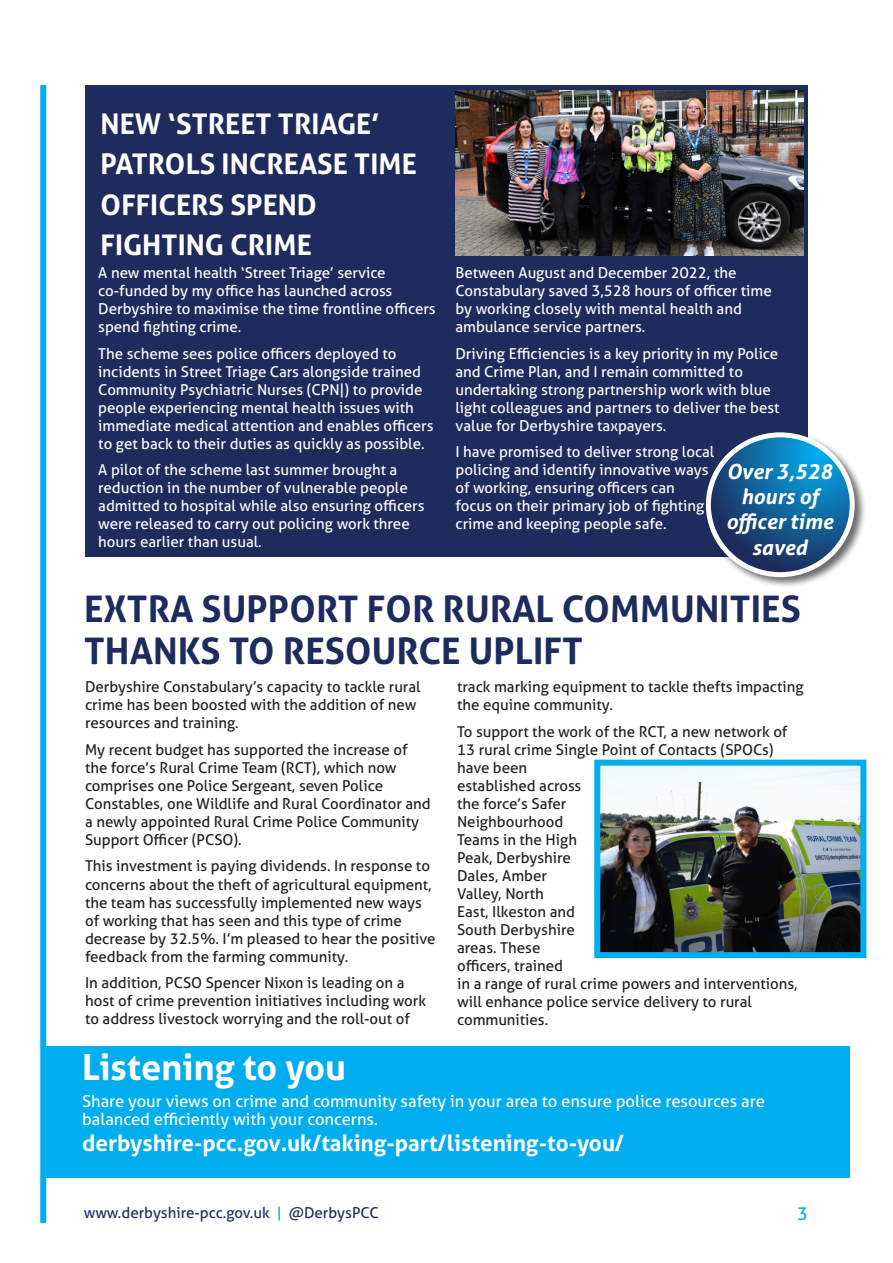
<style>
.page{position:relative;width:893px;height:1263px;background:#fff}
.page>*{position:absolute;margin:0;border:0;box-sizing:border-box;transform-origin:0 0}
.Heading_secondary{font:700 36.75px/42px "Aller";color:#1e2c5d}
.Body_Content{font:700 36px "Aller";color:#fff}
.Heading_primary{font:700 28.5px/40.5px "Aller";color:#fff}
.Body_Content-2{font:700 22.5px "Aller";color:#fff}
.credit{font:italic 700 21px/25.2px "Aller";color:#fff;text-align:center}
.t1{font:18px "Aller";color:#00aeef}
.Body_Content-3{font:16.5px/18px "Aller";color:#fff}
.Body_Content-4{font:15px/18px "Aller";color:#231f20}
.Body_Content-5{font:15px/18px "Aller";color:#fff}
.t2{font:15px "Aller";color:#1e2c5d}
.s1{color:#00aeef}
</style>
<div class="page">
<div style="left:43px;top:1046px;width:807px;height:132px;background:#00aeef"></div>
<div style="left:85px;top:85px;width:723px;height:472px;background:#1e2c5d"></div>
<img style="left:456px;top:90px;width:348px;height:166px">
<img style="left:601px;top:767px;width:258px;height:184px">
<div style="left:594px;top:760px;width:272px;height:198px;border:6px solid #00aeef"></div>
<div style="left:40px;top:85px;width:6px;height:1138px;background:#00aeef"></div>
<div style="left:704px;top:431px;width:162px;height:158px;background:#231f20;opacity:.66"></div>
<svg style="left:708px;top:435px;width:144px;height:140px"></svg>
<div style="left:706px;top:432px;width:149px;height:145px;border:5px solid #fff;border-radius:50%"></div>
<p class="Heading_primary" style="left:101px;top:103px;width:318px">NEW ‘STREET TRIAGE’<br>PATROLS INCREASE TIME<br>OFFICERS SPEND</p>
<p class="Heading_primary" style="left:101px;top:225px;width:213px">FIGHTING CRIME</p>
<p class="Body_Content-5" style="left:98px;top:264px;width:339px">A new mental health ‘Street Triage’ service co-funded by my office has launched across Derbyshire to maximise the time frontline officers spend fighting crime.</p>
<p class="Body_Content-5" style="left:98px;top:344px;width:337px">The scheme sees police officers deployed to incidents in Street Triage Cars alongside trained Community Psychiatric Nurses (CPN|) to provide people experiencing mental health issues with immediate medical attention and enables officers to get back to their duties as quickly as possible.</p>
<p class="Body_Content-5" style="left:98px;top:461px;width:328px">A pilot of the scheme last summer brought a reduction in the number of vulnerable people admitted to hospital while also ensuring officers were released to carry out policing work three hours earlier than usual.</p>
<p class="Body_Content-5" style="left:455px;top:264px;width:318px">Between August and December 2022, the Constabulary saved 3,528 hours of officer time by working closely with mental health and ambulance service partners.</p>
<p class="Body_Content-5" style="left:455px;top:344px;width:326px">Driving Efficiencies is a key priority in my Police and Crime Plan, and I remain committed to undertaking strong partnership work with blue light colleagues and partners to deliver the best value for Derbyshire taxpayers.</p>
<p class="Body_Content-5" style="left:455px;top:443px;width:260px">I have promised to deliver strong local policing and identify innovative ways of working, ensuring officers can focus on their primary job of fighting crime and keeping people safe.</p>
<p class="credit" style="left:726px;top:458px;width:108px">Over 3,528 hours of officer time saved</p>
<p class="Heading_secondary" style="left:84px;top:587px;width:718px">EXTRA SUPPORT FOR RURAL COMMUNITIES<br>THANKS TO RESOURCE UPLIFT</p>
<p class="Body_Content-4" style="left:85px;top:678px;width:337px">Derbyshire Constabulary’s capacity to tackle rural crime has been boosted with the addition of new resources and training.</p>
<p class="Body_Content-4" style="left:85px;top:740px;width:347px">My recent budget has supported the increase of the force’s Rural Crime Team (RCT), which now comprises one Police Sergeant, seven Police Constables, one Wildlife and Rural Coordinator and a newly appointed Rural Crime Police Community Support Officer (PCSO).</p>
<p class="Body_Content-4" style="left:85px;top:857px;width:352px">This investment is paying dividends. In response to concerns about the theft of agricultural equipment, the team has successfully implemented new ways of working that has seen and this type of crime decrease by 32.5%. I’m pleased to hear the positive feedback from the farming community.</p>
<p class="Body_Content-4" style="left:85px;top:973px;width:343px">In addition, PCSO Spencer Nixon is leading on a host of crime prevention initiatives including work to address livestock worrying and the roll-out of</p>
<p class="Body_Content-4" style="left:457px;top:678px;width:348px">track marking equipment to tackle thefts impacting the equine community.</p>
<p class="Body_Content-4" style="left:457px;top:722px;width:342px">To support the work of the RCT, a new network of<br>13 rural crime Single Point of Contacts (SPOCs) have been<br>established across<br>the force’s Safer<br>Neighbourhood<br>Teams in the High<br>Peak, Derbyshire<br>Dales, Amber<br>Valley, North<br>East, Ilkeston and<br>South Derbyshire<br>areas. These<br>officers, trained<br>in a range of rural crime powers and interventions, will enhance police service delivery to rural communities.</p>
<p class="Body_Content" style="left:82px;top:1044px;width:265px">Listening to you</p>
<p class="Body_Content-3" style="left:82px;top:1092px;width:684px">Share your views on crime and community safety in your area to ensure police resources are balanced efficiently with your concerns.</p>
<p class="Body_Content-2" style="left:82px;top:1129px;width:543px">derbyshire-pcc.gov.uk/taking-part/listening-to-you/</p>
<p class="t2" style="left:84px;top:1203px;width:296px">www.derbyshire-pcc.gov.uk <span class="s1">|</span> @DerbysPCC</p>
<p class="t1" style="left:797px;top:1202px;width:12px">3</p>
</div>
